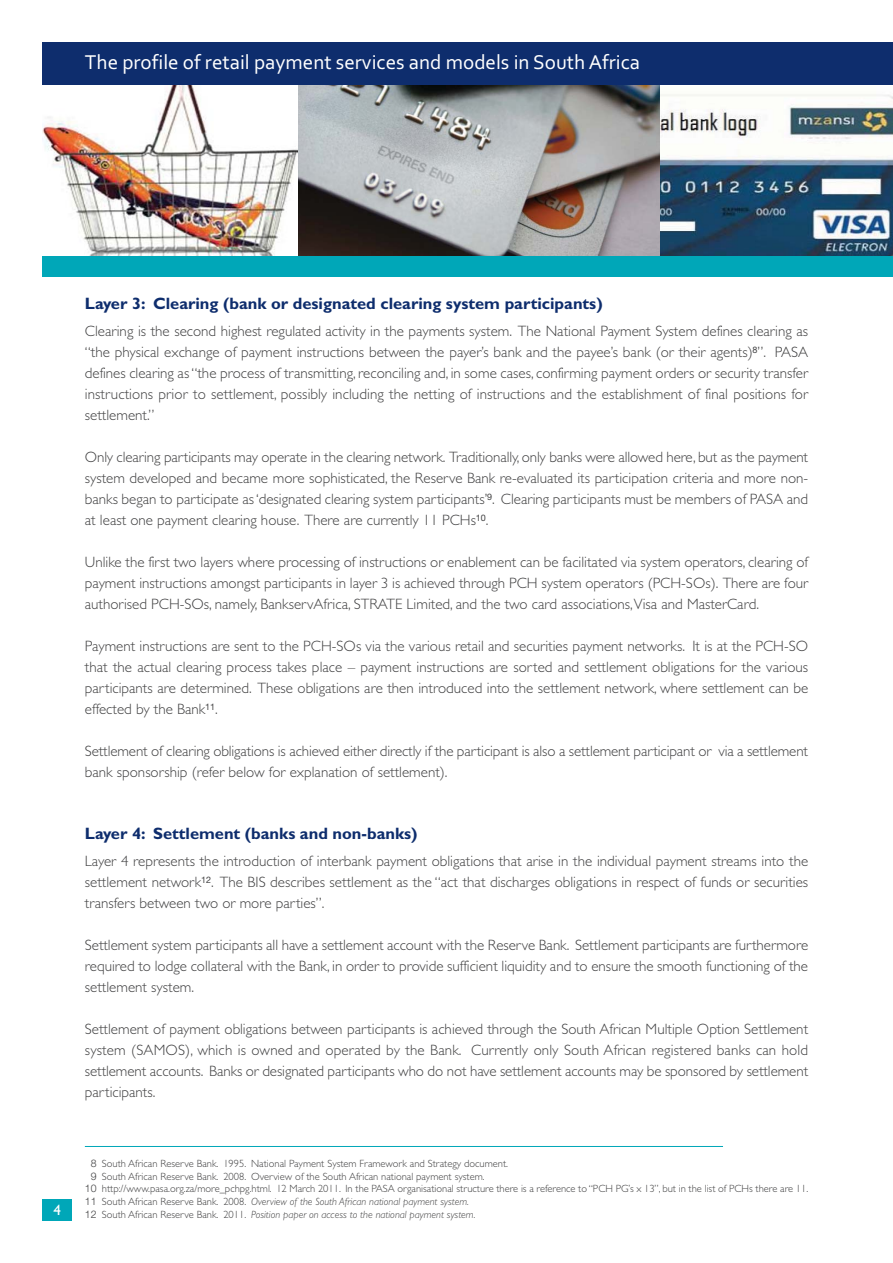
<style>
.page{position:relative;width:893px;height:1263px;background:#fff}
.page>*{position:absolute;margin:0;border:0;box-sizing:border-box;transform-origin:0 0}
.t1{font:21px "Corbel";color:#fff}
.t2{font:700 16.5px "Gill Sans";color:#0e2d6d}
.t3{font:300 15px/21px "Gill Sans";color:#404041;text-align:justify}
.t4{font:15px "Gill Sans";color:#fff}
.t5{font:300 10.5px "Gill Sans";color:#404041}
.t6{font:italic 300 10.5px "Gill Sans";color:#404041}
.s1{font-family:"Helvetica Neue"}
.s2{font-family:"Helvetica Neue";font-style:normal}
.s3{font-style:normal}
</style>
<div class="page">
<div style="left:42px;top:234px;width:850px;height:42px;background:#00a7b8"></div>
<div style="left:42px;top:43px;width:850px;height:42px;background:#0e2d6d"></div>
<img style="left:659px;top:87px;width:233px;height:168px">
<img style="left:42px;top:85px;width:617px;height:170px">
<div style="left:42px;top:1199px;width:30px;height:21px;background:#00a7b8"></div>
<hr style="left:85px;top:1146px;width:638px;height:1px;background:#00a7b8">
<h1 class="t1" style="left:85px;top:54px;width:556px">The profile of retail payment services and models in South Africa</h1>
<p class="t4" style="left:53px;top:1204px;width:9px">4</p>
<p class="t2" style="left:85px;top:298px;width:519px">Layer 3: Clearing (bank or designated clearing system participants)</p>
<p class="t3" style="left:85px;top:322px;width:724px">Clearing is the second highest regulated activity in the payments system. The National Payment System defines clearing as “the physical exchange of payment instructions between the payer’s bank and the payee’s bank (or their agents)<sup>8</sup>”. PASA defines clearing as “the process of transmitting, reconciling and, in some cases, confirming payment orders or security transfer instructions prior to settlement, possibly including the netting of instructions and the establishment of final positions for settlement.”</p>
<p class="t3" style="left:85px;top:448px;width:724px">Only clearing participants may operate in the clearing network. Traditionally, only banks were allowed here, but as the payment system developed and became more sophisticated, the Reserve Bank re-evaluated its participation criteria and more non&shy;banks began to participate as ‘designated clearing system participants’<sup>9</sup>. Clearing participants must be members of PASA and at least one payment clearing house. There are currently 11 PCHs<sup>10</sup>.</p>
<p class="t3" style="left:85px;top:553px;width:724px">Unlike the first two layers where processing of instructions or enablement can be facilitated via system operators, clearing of payment instructions amongst participants in layer 3 is achieved through PCH system operators (PCH-SOs). There are four authorised PCH-SOs, namely, BankservAfrica, STRATE Limited, and the two card associations,Visa and MasterCard.</p>
<p class="t3" style="left:85px;top:637px;width:724px">Payment instructions are sent to the PCH-SOs via the various retail and securities payment networks. It is at the PCH-SO that the actual clearing process takes place – payment instructions are sorted and settlement obligations for the various participants are determined. These obligations are then introduced into the settlement network, where settlement can be effected by the Bank<sup>11</sup>.</p>
<p class="t3" style="left:85px;top:742px;width:724px">Settlement of clearing obligations is achieved either directly if the participant is also a settlement participant or via a settlement bank sponsorship (refer below for explanation of settlement).</p>
<p class="t2" style="left:85px;top:828px;width:334px">Layer 4: Settlement (banks and non-banks)</p>
<p class="t3" style="left:85px;top:852px;width:724px">Layer 4 represents the introduction of interbank payment obligations that arise in the individual payment streams into the settlement network<sup>12</sup>. The BIS describes settlement as the “act that discharges obligations in respect of funds or securities transfers between two or more parties”.</p>
<p class="t3" style="left:85px;top:936px;width:724px">Settlement system participants all have a settlement account with the Reserve Bank. Settlement participants are furthermore required to lodge collateral with the Bank, in order to provide sufficient liquidity and to ensure the smooth functioning of the settlement system.</p>
<p class="t3" style="left:85px;top:1020px;width:724px">Settlement of payment obligations between participants is achieved through the South African Multiple Option Settlement system (SAMOS), which is owned and operated by the Bank. Currently only South African registered banks can hold settlement accounts. Banks or designated participants who do not have settlement accounts may be sponsored by settlement participants.</p>
<p class="t5" style="left:91px;top:1160px;width:419px"><span class="s1">8</span> South African Reserve Bank. 1995. National Payment System Framework and Strategy document.</p>
<p class="t5" style="left:91px;top:1172px;width:395px"><span class="s1">9</span> South African Reserve Bank. 2008. Overview of the South African national payment system.</p>
<p class="t5" style="left:85px;top:1185px;width:724px"><span class="s1">10</span> http://www.pasa.org.za/more_pchpg.html. 12 March 2011. In the PASA organisational structure there is a reference to “PCH PG’s x 13”, but in the list of PCHs there are 11.</p>
<p class="t6" style="left:85px;top:1198px;width:385px"><span class="s2">11</span> <span class="s3">South African Reserve Bank. 2008.</span> Overview of the South African national payment system.</p>
<p class="t6" style="left:85px;top:1211px;width:392px"><span class="s2">12</span> <span class="s3">South African Reserve Bank. 2011.</span> Position paper on access to the national payment system.</p>
</div>
